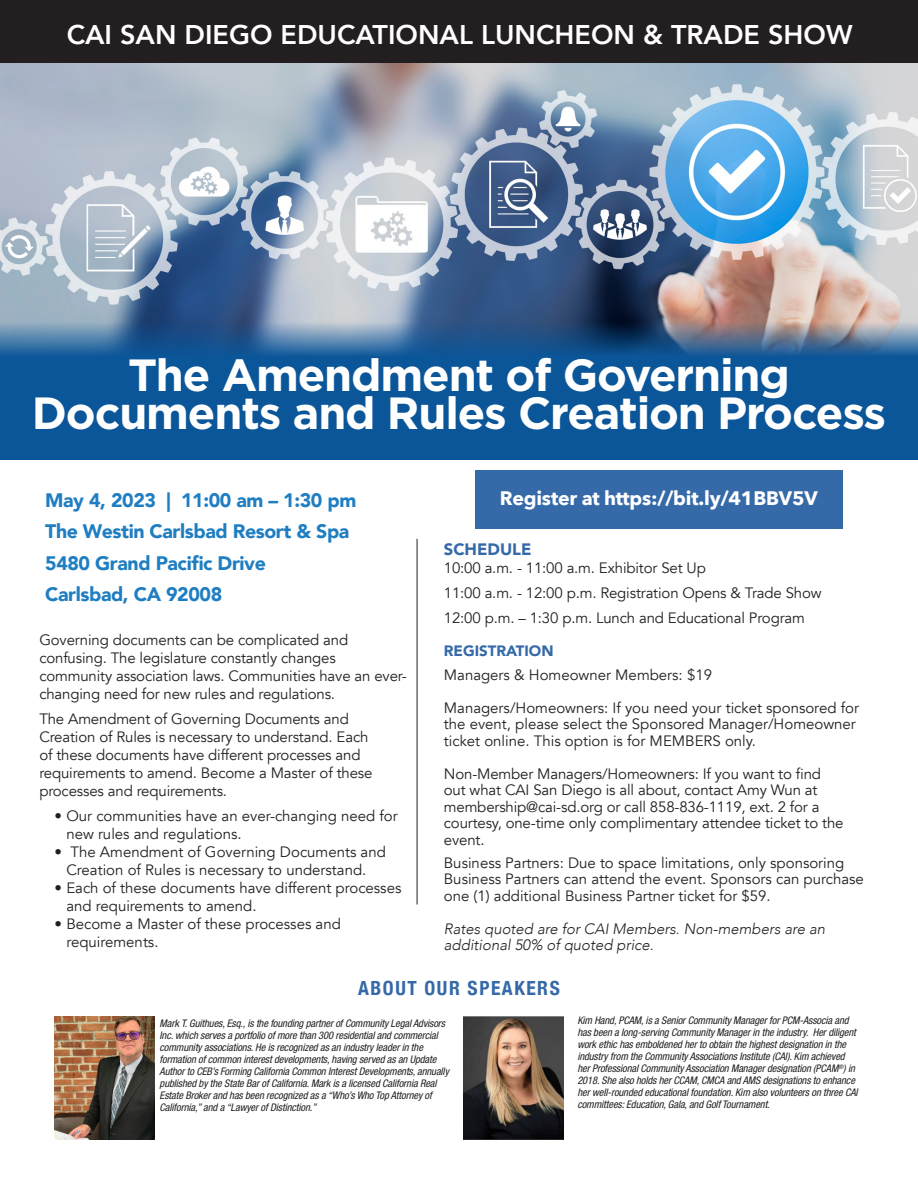
<style>
.page{position:relative;width:918px;height:1188px;background:#fff}
.page>*{position:absolute;margin:0;border:0;box-sizing:border-box;transform-origin:0 0}
.t1{font:700 45px/38.5px "Gotham";letter-spacing:-.025em;color:#fff;text-align:center}
.t2{font:800 27px "Avenir";color:#fff}
.t3{font:900 19.5px "Avenir";letter-spacing:-.02em;color:#1f7ec2}
.t4{font:700 19.5px "Avenir Next";letter-spacing:-.01em;color:#fff}
.t5{font:700 condensed 19.5px "Helvetica Neue";letter-spacing:.08em;color:#3569a8}
.t6{font:900 16.5px "Avenir";color:#3569a8}
.TS_BULLETS{font:15px/18px "Avenir";letter-spacing:-.01em;color:#231f20}
.t7{font:italic 300 15px/16.5px "Avenir";color:#231f20}
.t8{font:900 15px "Avenir";color:#3569a8}
.t9{font:italic condensed 10.5px/12px "Helvetica Neue LT Std";letter-spacing:-.01em;color:#231f20}
</style>
<div class="page">
<img style="left:0;top:63px;width:918px;height:252px">
<hr style="left:417px;top:539px;width:1px;height:365px;background:#231f20">
<div style="left:0;top:0;width:918px;height:63px;background:#231f20"></div>
<img style="left:464px;top:1017px;width:100px;height:123px">
<img style="left:54px;top:1017px;width:100px;height:123px">
<svg style="left:0;top:315px;width:918px;height:145px;background:#1d5d98"></svg>
<div style="left:475px;top:470px;width:368px;height:59px;background:#3569a8"></div>
<p class="t2" style="left:67px;top:14px;width:787px">CAI SAN DIEGO EDUCATIONAL LUNCHEON &amp; TRADE SHOW</p>
<p class="t1" style="left:32px;top:355px;width:856px">The Amendment of Governing<br>Documents and Rules Creation Process</p>
<p class="t3" style="left:45px;top:483px;width:313px">May 4, 2023 | 11:00 am – 1:30 pm</p>
<p class="t3" style="left:45px;top:515px;width:306px">The Westin Carlsbad Resort &amp; Spa</p>
<p class="t3" style="left:45px;top:546px;width:222px">5480 Grand Pacific Drive</p>
<p class="t3" style="left:45px;top:578px;width:179px">Carlsbad, CA 92008</p>
<p class="TS_BULLETS" style="left:39px;top:631px;width:369px">Governing documents can be complicated and confusing. The legislature constantly changes community association laws. Communities have an ever&shy;changing need for new rules and regulations.</p>
<p class="TS_BULLETS" style="left:39px;top:710px;width:335px">The Amendment of Governing Documents and Creation of Rules is necessary to understand. Each of these documents have different processes and requirements to amend. Become a Master of these processes and requirements.</p>
<p class="TS_BULLETS" style="left:66px;top:807px;width:333px;text-indent:-12px">• Our communities have an ever-changing need for new rules and regulations.</p>
<p class="TS_BULLETS" style="left:54px;top:843px;width:333px;text-align:center">• The Amendment of Governing Documents and<br>Creation of Rules is necessary to understand.</p>
<p class="TS_BULLETS" style="left:66px;top:879px;width:337px;text-indent:-12px">• Each of these documents have different processes and requirements to amend.</p>
<p class="TS_BULLETS" style="left:66px;top:915px;width:276px;text-indent:-12px">• Become a Master of these processes and requirements.</p>
<p class="t4" style="left:500px;top:482px;width:319px">Register at https://bit.ly/41BBV5V</p>
<p class="t6" style="left:444px;top:535px;width:89px">SCHEDULE</p>
<p class="TS_BULLETS" style="left:444px;top:559px;width:264px">10:00 a.m. - 11:00 a.m. Exhibitor Set Up</p>
<p class="TS_BULLETS" style="left:444px;top:584px;width:379px">11:00 a.m. - 12:00 p.m. Registration Opens &amp; Trade Show</p>
<p class="TS_BULLETS" style="left:444px;top:609px;width:363px">12:00 p.m. – 1:30 p.m. Lunch and Educational Program</p>
<p class="t8" style="left:444px;top:638px;width:111px">REGISTRATION</p>
<p class="TS_BULLETS" style="left:444px;top:666px;width:270px">Managers &amp; Homeowner Members: $19</p>
<p class="TS_BULLETS" style="left:444px;top:699px;width:417px;line-height:16.5px">Managers/Homeowners: If you need your ticket sponsored for the event, please select the Sponsored Manager/Homeowner ticket online. This option is for MEMBERS only.</p>
<p class="TS_BULLETS" style="left:444px;top:765px;width:401px;line-height:16.5px">Non-Member Managers/Homeowners: If you want to find out what CAI San Diego is all about, contact Amy Wun at membership@cai-sd.org or call 858-836-1119, ext. 2 for a courtesy, one-time only complimentary attendee ticket to the event.</p>
<p class="TS_BULLETS" style="left:444px;top:855px;width:422px;line-height:16.5px">Business Partners: Due to space limitations, only sponsoring<br>Business Partners can attend the event. Sponsors can purchase one (1) additional Business Partner ticket for $59.</p>
<p class="t7" style="left:444px;top:920px;width:383px">Rates quoted are for CAI Members. Non-members are an additional 50% of quoted price.</p>
<p class="t5" style="left:358px;top:972px;width:203px">ABOUT OUR SPEAKERS</p>
<p class="t9" style="left:160px;top:1017px;width:291px">Mark T. Guithues, Esq., is the founding partner of Community Legal Advisors Inc. which serves a portfolio of more than 300 residential and commercial community associations. He is recognized as an industry leader in the formation of common interest developments, having served as an Update Author to CEB’s Forming California Common Interest Developments, annually published by the State Bar of California. Mark is a licensed California Real Estate Broker and has been recognized as a “Who’s Who Top Attorney of California,” and a “Lawyer of Distinction.”</p>
<p class="t9" style="left:577px;top:1015px;width:282px">Kim Hand, PCAM, is a Senior Community Manager for PCM-Associa and has been a long-serving Community Manager in the industry. Her diligent work ethic has emboldened her to obtain the highest designation in the industry from the Community Associations Institute (CAI). Kim achieved her Professional Community Association Manager designation (PCAM<sup>®</sup>) in 2018. She also holds her CCAM, CMCA and AMS designations to enhance her well-rounded educational foundation. Kim also volunteers on three CAI committees: Education, Gala, and Golf Tournament.</p>
</div>
